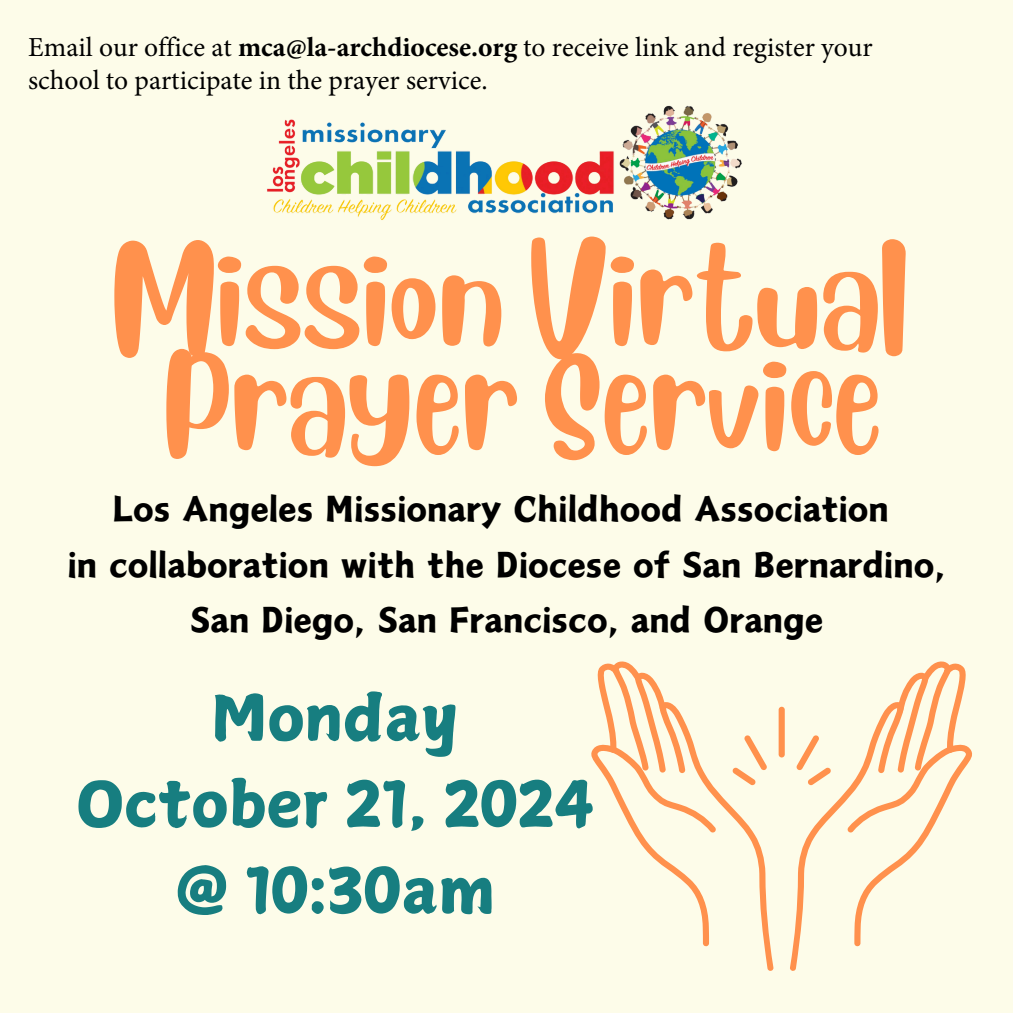
<style>
.page{position:relative;width:1013px;height:1013px;background:#fff}
.page>*{position:absolute;margin:0;border:0;box-sizing:border-box;transform-origin:0 0}
.t1{font:104.5px/105px "Blueberry";color:#ff914d;text-align:center}
.t2{font:61.62px/86.2px "Canva Surname Fu";color:#177e80;text-align:center}
.t3{font:39.88px/55.2px "Canva Mountains And Seas";color:#000;text-align:center}
.t4{font:27.5px/33px "Minion Pro";color:#000}
.s1{font-weight:700}
</style>
<div class="page">
<div style="left:0;top:0;width:1012px;height:1012px;background:#fdfce9"></div>
<div style="left:778px;top:706px;width:6px;height:51px;background:#ff914d;border-radius:3px"></div>
<svg style="left:591px;top:661px;width:182px;height:309px"></svg>
<svg style="left:790px;top:661px;width:182px;height:309px"></svg>
<img style="left:267px;top:105px;width:475px;height:115px">
<p class="t4" style="left:28px;top:31px;width:846px">Email our office at <span class="s1">mca@la-archdiocese.org</span> to receive link and register your school to participate in the prayer service.</p>
<p class="t1" style="left:111px;top:230px;width:799px">Mission Virtual<br>Prayer Service</p>
<p class="t3" style="left:112px;top:481px;width:778px">Los Angeles Missionary Childhood Association</p>
<p class="t3" style="left:67px;top:536px;width:879px">in collaboration with the Diocese of San Bernardino,<br>San Diego, San Francisco, and Orange</p>
<p class="t2" style="left:76px;top:674px;width:519px">Monday<br>October 21, 2024 @ 10:30am</p>
</div>
